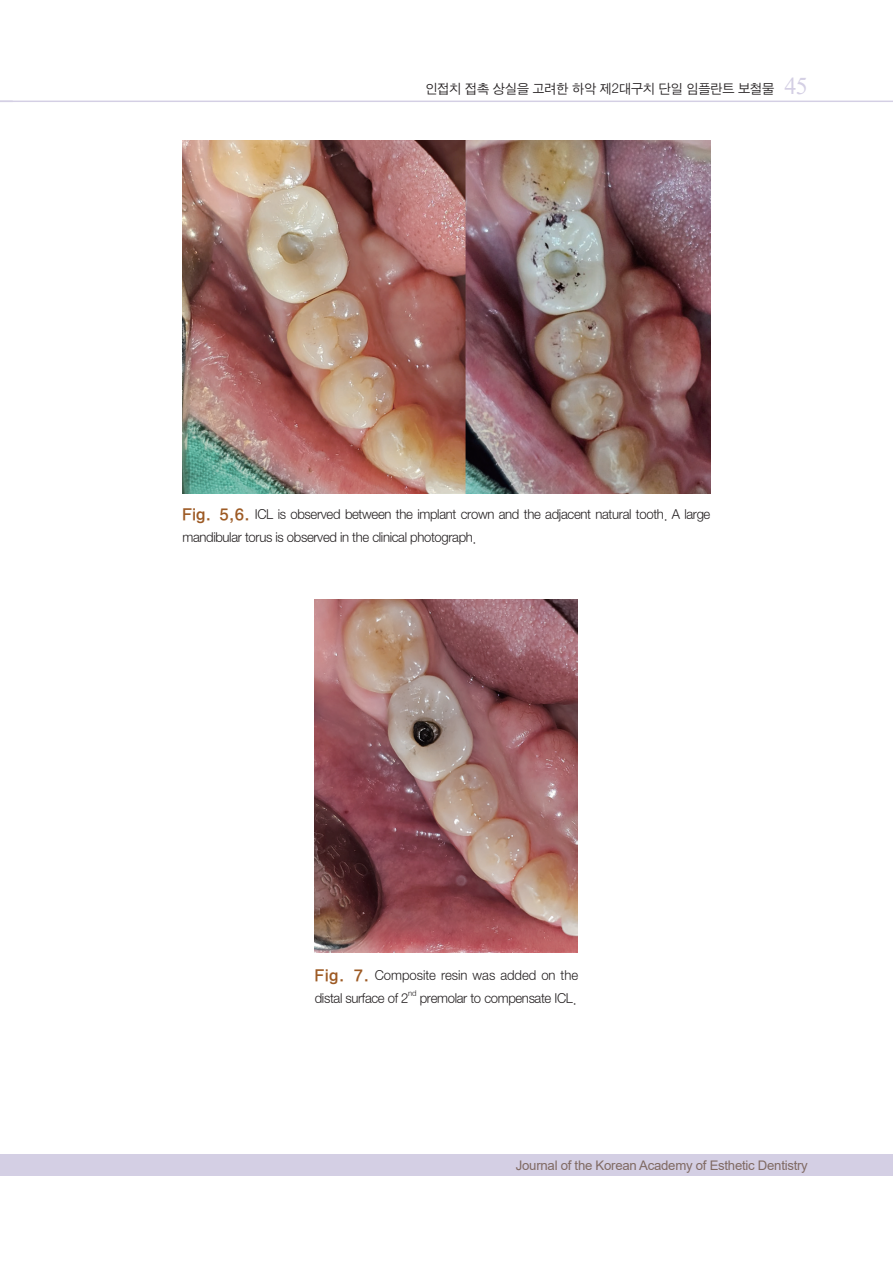
<style>
.page{position:relative;width:893px;height:1263px;background:#fff}
.page>*{position:absolute;margin:0;border:0;box-sizing:border-box;transform-origin:0 0}
.t1{font:13.5px/22.5px "Sand Jg";letter-spacing:-.025em;color:#231f20}
.t2{font:13.5px/22.5px "Sand Jg";color:#231f20}
.t3{font:13.2px "Arial";letter-spacing:-.02em;color:#806a63}
.t4{font:7.8px "Sand Jg";color:#231f20}
.s1{font-family:"Times New Roman";font-size:24px;color:#d4cfe4}
.s2{font-family:"Tae Utum";font-size:16.5px;color:#9d5a24}
</style>
<div class="page">
<div style="left:0;top:1154px;width:893px;height:22px;background:#d4cfe4"></div>
<hr style="left:0;top:101px;width:893px;height:1px;background:#d4cfe4">
<img style="left:182px;top:140px;width:528px;height:354px">
<img style="left:315px;top:599px;width:262px;height:353px">
<p class="t1" style="left:425px;top:78px;width:384px">인접치 접촉 상실을 고려한 하악 제2대구치 단일 임플란트 보철물 <span class="s1">45</span></p>
<p class="t1" style="left:182px;top:504px;width:529px"><span class="s2">Fig. 5,6.</span> ICL is observed between the implant crown and the adjacent natural tooth. A large mandibular torus is observed in the clinical photograph.</p>
<p class="t2" style="left:315px;top:965px;width:265px"><span class="s2">Fig. 7.</span> Composite resin was added on the distal surface of 2</p>
<p class="t4" style="left:408px;top:990px;width:10px">nd</p>
<p class="t1" style="left:420px;top:987px;width:158px">premolar to compensate ICL.</p>
<p class="t3" style="left:516px;top:1156px;width:294px">Journal of the Korean Academy of Esthetic Dentistry</p>
</div>
